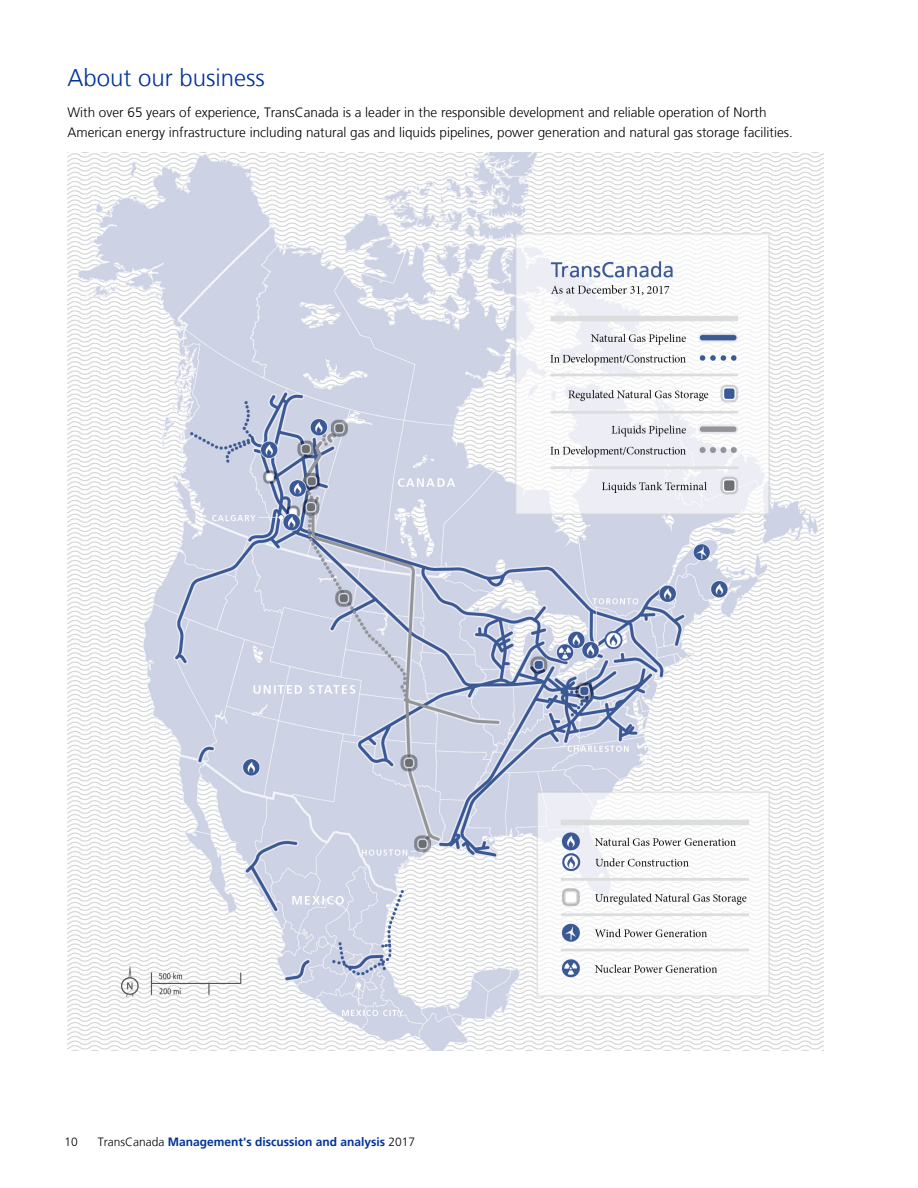
<style>
.page{position:relative;width:918px;height:1188px;background:#fff}
.page>*{position:absolute;margin:0;border:0;box-sizing:border-box;transform-origin:0 0}
.t1{font:300 24px "Frutiger LT";color:#039}
.t2{font:300 13.5px/19.5px "Frutiger LT";color:#000}
.t3{font:700 12px "Frutiger LT";color:#039}
.t4{font:300 12px "Frutiger LT";color:#000}
.s1{font-weight:300;color:#000}
</style>
<div class="page">
<img style="left:68px;top:152px;width:756px;height:898px">
<h1 class="t1" style="left:68px;top:68px;width:199px">About our business</h1>
<p class="t2" style="left:68px;top:104px;width:727px">With over 65 years of experience, TransCanada is a leader in the responsible development and reliable operation of North<br>American energy infrastructure including natural gas and liquids pipelines, power generation and natural gas storage facilities.</p>
<p class="t4" style="left:64px;top:1137px;width:15px">10</p>
<p class="t3" style="left:98px;top:1137px;width:319px"><span class="s1">TransCanada</span> Management's discussion and analysis <span class="s1">2017</span></p>
</div>
